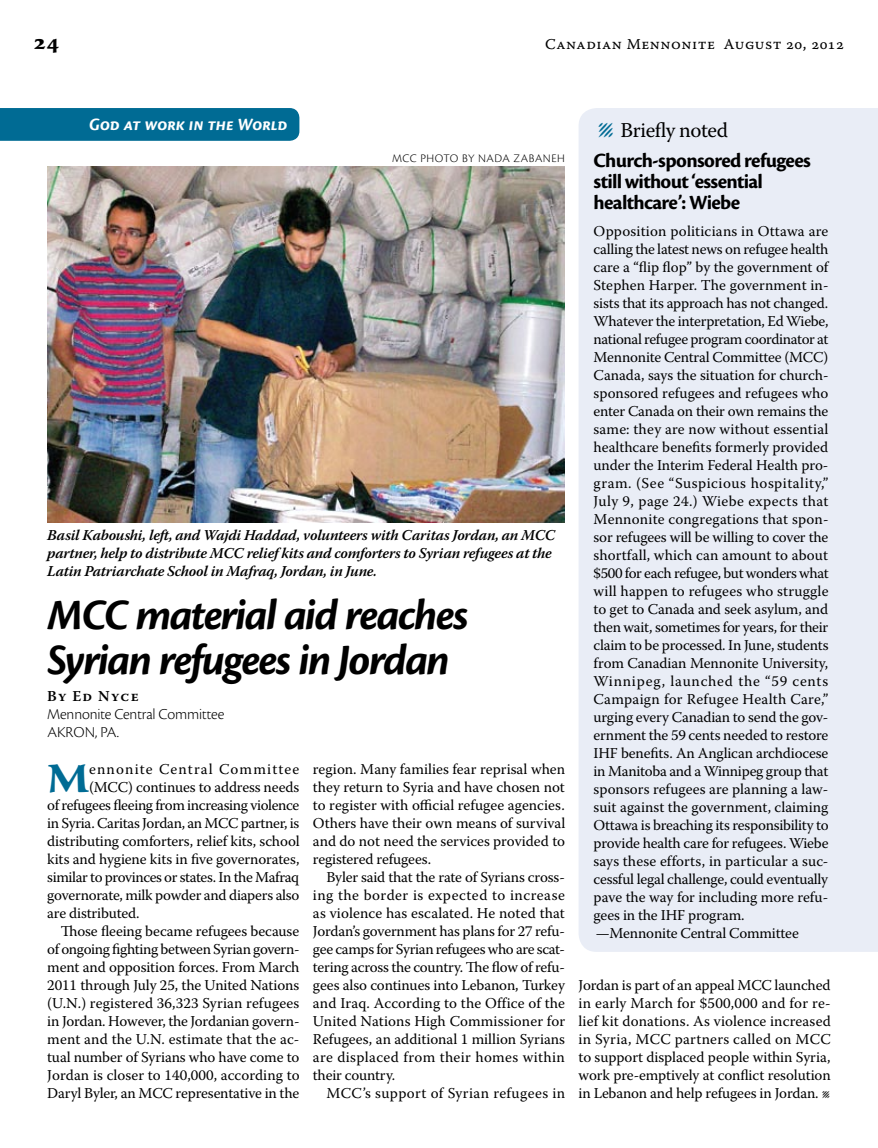
<style>
.page{position:relative;width:878px;height:1148px;background:#fff}
.page>*{position:absolute;margin:0;border:0;box-sizing:border-box;transform-origin:0 0}
.t1{font:italic 700 45px/45px "Cronos Pro";letter-spacing:-.04em;color:#000}
.t2{font:700 40.65px "Sava Pro";color:#006b94}
.t3{font:700 21px/21px "Cronos Pro";letter-spacing:-.035em;color:#000}
.t4{font:21px "Warnock Pro";letter-spacing:-.02em;color:#000}
.t5{font:700 21px "Sava Pro";color:#000}
.t6{font:italic 700 18px "Cronos Pro";letter-spacing:-.005em;color:#fff}
.t7{font:300 15.75px/18px "Cronos Pro";letter-spacing:-.015em;color:#000}
.t8{font:15px/18px "Warnock Pro";letter-spacing:-.005em;color:#000;text-align:justify}
.t9{font:italic 600 15px/18px "Warnock Pro";letter-spacing:-.015em;color:#000}
.t10{font:15px "Warnock Pro";letter-spacing:-.025em;color:#000}
.t11{font:15px "Warnock Pro Capt";letter-spacing:.035em;color:#000}
.t12{font:15px "Warnock Pro";letter-spacing:.025em;color:#000}
.t13{font:15px "Warnock Pro";letter-spacing:.075em;color:#000}
.t14{font:600 15px "Warnock Pro";letter-spacing:.09em;color:#000}
.t15{font:300 12px "Cronos Pro";letter-spacing:.045em;color:#000}
.s1{font-size:30px;color:#006b94}
</style>
<div class="page">
<div style="left:830px;top:108px;width:48px;height:843px;background:#e9edf6"></div>
<div style="left:0;top:108px;width:299px;height:33px;background:#006b94"></div>
<img style="left:47px;top:166px;width:517px;height:356px">
<div style="left:578px;top:108px;width:266px;height:843px;background:#e9edf6;border-radius:18px"></div>
<h3 class="t5" style="left:34px;top:28px;width:27px">24</h3>
<p class="t11" style="left:545px;top:35px;width:300px">Canadian Mennonite August 20, 2012</p>
<p class="t6" style="left:89px;top:114px;width:200px">God at work in the World</p>
<p class="t15" style="left:392px;top:151px;width:174px">MCC Photo by Nada Zaban eh</p>
<p class="t9" style="left:47px;top:526px;width:509px">Basil Kaboushi, left, and Wajdi Haddad, volunteers with Caritas Jordan, an MCC partner, help to distribute MCC relief kits and comforters to Syrian refugees at the<br>Latin Patriarchate School in Mafraq, Jordan, in June.</p>
<h1 class="t1" style="left:47px;top:594px;width:423px">MCC material aid reaches<br>Syrian refugees in Jordan</h1>
<p class="t14" style="left:47px;top:687px;width:93px">By Ed Nyce</p>
<p class="t7" style="left:47px;top:705px;width:178px">Mennonite Central Committee<br>Akron, Pa.</p>
<h2 class="t2" style="left:47px;top:751px;width:44px">M</h2>
<p class="t13" style="left:89px;top:760px;width:212px">ennonite Central Committee</p>
<p class="t8" style="left:89px;top:778px;width:212px">(MCC) continues to address needs</p>
<p class="t10" style="left:47px;top:796px;width:253px">of refugees fleeing from increasing violence</p>
<p class="t10" style="left:47px;top:814px;width:253px">in Syria. Caritas Jordan, an MCC partner, is</p>
<p class="t8" style="left:47px;top:832px;width:254px">distributing comforters, relief kits, school</p>
<p class="t8" style="left:47px;top:850px;width:254px">kits and hygiene kits in five governorates,</p>
<p class="t10" style="left:47px;top:868px;width:253px">similar to provinces or states. In the Mafraq</p>
<p class="t8" style="left:47px;top:886px;width:254px">governorate, milk powder and diapers also</p>
<p class="t8" style="left:47px;top:904px;width:94px">are distributed.</p>
<p class="t8" style="left:61px;top:922px;width:240px">Those fleeing became refugees because</p>
<p class="t10" style="left:47px;top:940px;width:254px">of ongoing fighting between Syrian govern-</p>
<p class="t8" style="left:47px;top:958px;width:254px">ment and opposition forces. From March</p>
<p class="t8" style="left:47px;top:976px;width:253px">2011 through July 25, the United Nations</p>
<p class="t8" style="left:47px;top:994px;width:253px">(U.N.) registered 36,323 Syrian refugees</p>
<p class="t8" style="left:47px;top:1012px;width:254px">in Jordan. However, the Jordanian govern-</p>
<p class="t8" style="left:47px;top:1030px;width:254px">ment and the U.N. estimate that the ac-</p>
<p class="t8" style="left:47px;top:1048px;width:253px">tual number of Syrians who have come to</p>
<p class="t8" style="left:47px;top:1066px;width:254px">Jordan is closer to 140,000, according to</p>
<p class="t8" style="left:47px;top:1084px;width:253px">Daryl Byler, an MCC representative in the</p>
<p class="t8" style="left:313px;top:760px;width:254px">region. Many families fear reprisal when they return to Syria and have chosen not to register with official refugee agencies.<br>Others have their own means of survival and do not need the services provided to registered refugees.</p>
<p class="t8" style="left:313px;top:868px;width:254px;text-indent:14px">Byler said that the rate of Syrians cross&shy;ing the border is expected to increase as violence has escalated. He noted that Jordan’s government has plans for 27 refu&shy;gee camps for Syrian refugees who are scat&shy;tering across the country. The flow of refu&shy;gees also continues into Lebanon, Turkey and Iraq. According to the Office of the United Nations High Commissioner for Refugees, an additional 1 million Syrians are displaced from their homes within their country.</p>
<p class="t12" style="left:326px;top:1084px;width:240px">MCC’s support of Syrian refugees in</p>
<h3 class="t4" style="left:597px;top:117px;width:132px"><span class="s1">Λ</span> Briefly noted</h3>
<h3 class="t3" style="left:593px;top:150px;width:219px">Church-sponsored refugees still without ‘essential healthcare’: Wiebe</h3>
<p class="t8" style="left:593px;top:222px;width:236px;text-align:left">Opposition politicians in Ottawa are calling the latest news on refugee health care a “flip flop” by the government of Stephen Harper. The government in&shy;sists that its approach has not changed.<br>Whatever the interpretation, Ed Wiebe, national refugee program coordinator at Mennonite Central Committee (MCC)<br>Canada, says the situation for church&shy;sponsored refugees and refugees who enter Canada on their own remains the same: they are now without essential healthcare benefits formerly provided under the Interim Federal Health pro&shy;gram. (See “Suspicious hospitality,” July 9, page 24.) Wiebe expects that Mennonite congregations that spon&shy;sor refugees will be willing to cover the shortfall, which can amount to about $500 for each refugee, but wonders what will happen to refugees who struggle to get to Canada and seek asylum, and then wait, sometimes for years, for their claim to be processed. In June, students from Canadian Mennonite University, Winnipeg, launched the “59 cents Campaign for Refugee Health Care,” urging every Canadian to send the gov&shy;ernment the 59 cents needed to restore IHF benefits. An Anglican archdiocese in Manitoba and a Winnipeg group that sponsors refugees are planning a law&shy;suit against the government, claiming Ottawa is breaching its responsibility to provide health care for refugees. Wiebe says these efforts, in particular a suc&shy;cessful legal challenge, could eventually pave the way for including more refu&shy;gees in the IHF program. —Mennonite Central Committee</p>
<p class="t8" style="left:578px;top:976px;width:254px">Jordan is part of an appeal MCC launched in early March for $500,000 and for re&shy;lief kit donations. As violence increased in Syria, MCC partners called on MCC to support displaced people within Syria, work pre-emptively at conflict resolution in Lebanon and help refugees in Jordan. l</p>
</div>
